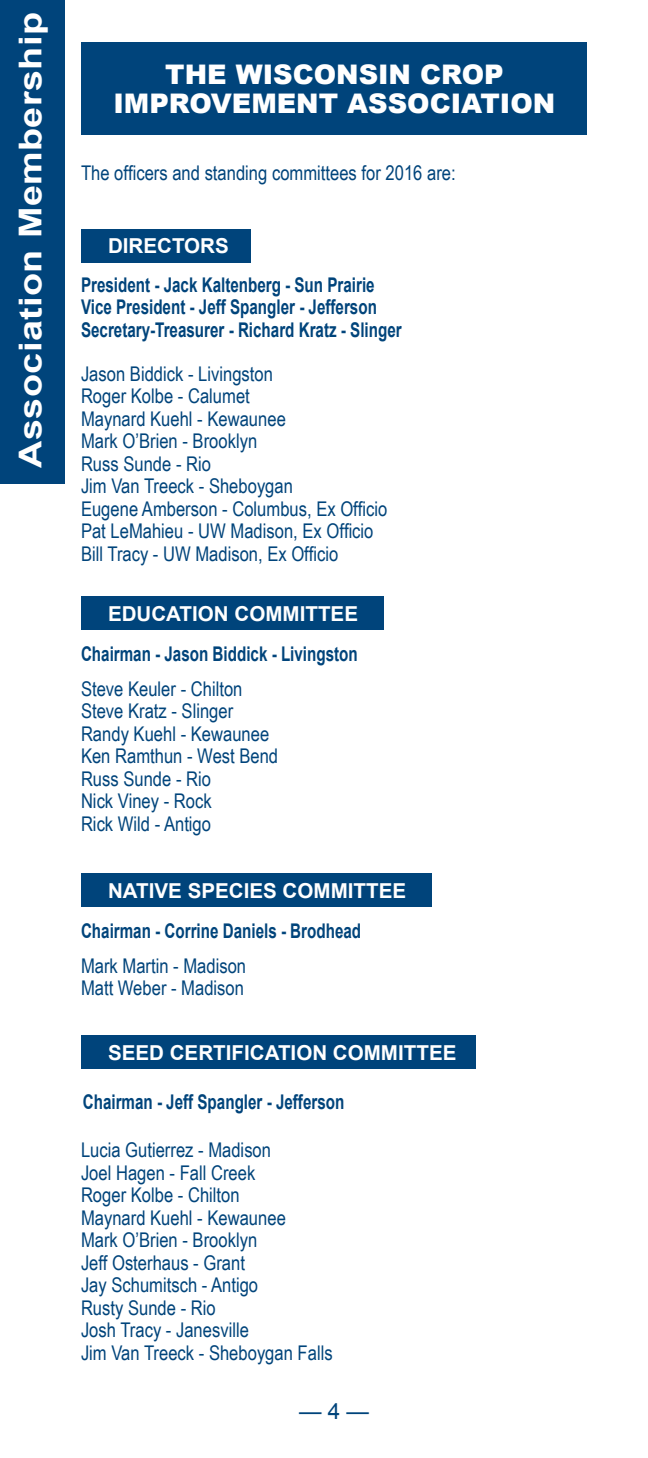
<style>
.page{position:relative;width:648px;height:1458px;background:#fff}
.page>*{position:absolute;margin:0;border:0;box-sizing:border-box;transform-origin:0 0}
.t1{font:700 31.5px "Arial";letter-spacing:.01em;color:#fff;scale:1.2 1}
.t2{font:900 27px/29.2px "Arial";color:#fff;text-align:center}
.t3{font:22.5px "Arial";color:#00447b}
.t4{font:700 20.47px "Arial";color:#fff}
.t5{font:20.25px/22.5px "Arial Narrow";color:#00447b}
.t6{font:700 20.25px/22.5px "Arial";color:#00447b;scale:.75 1}
</style>
<div class="page">
<div style="left:0;top:0;width:64px;height:483px;background:#00447b"></div>
<div style="left:82px;top:43px;width:505px;height:92px;background:#00447b"></div>
<div style="left:81px;top:229px;width:169px;height:33px;background:#00447b"></div>
<div style="left:81px;top:597px;width:303px;height:33px;background:#00447b"></div>
<div style="left:81px;top:874px;width:351px;height:33px;background:#00447b"></div>
<div style="left:81px;top:1036px;width:395px;height:33px;background:#00447b"></div>
<h1 class="t1" style="left:10px;top:468px;width:381px;rotate:-90deg">Association Membership</h1>
<h2 class="t2" style="left:113px;top:59px;width:443px">THE WISCONSIN CROP<br>IMPROVEMENT ASSOCIATION</h2>
<p class="t5" style="left:81px;top:161px;width:376px">The officers and standing committees for 2016 are:</p>
<p class="t4" style="left:108px;top:233px;width:122px">DIRECTORS</p>
<p class="t6" style="left:81px;top:274px;width:429px">President - Jack Kaltenberg - Sun Prairie<br>Vice President - Jeff Spangler - Jefferson<br>Secretary-Treasurer - Richard Kratz - Slinger</p>
<p class="t5" style="left:81px;top:361px;width:308px">Jason Biddick - Livingston<br>Roger Kolbe - Calumet<br>Maynard Kuehl - Kewaunee<br>Mark O’Brien - Brooklyn<br>Russ Sunde - Rio<br>Jim Van Treeck - Sheboygan<br>Eugene Amberson - Columbus, Ex Officio<br>Pat LeMahieu - UW Madison, Ex Officio<br>Bill Tracy - UW Madison, Ex Officio</p>
<p class="t4" style="left:108px;top:600px;width:252px">EDUCATION COMMITTEE</p>
<p class="t6" style="left:81px;top:643px;width:371px">Chairman - Jason Biddick - Livingston</p>
<p class="t5" style="left:81px;top:677px;width:199px">Steve Keuler - Chilton<br>Steve Kratz - Slinger<br>Randy Kuehl - Kewaunee<br>Ken Ramthun - West Bend<br>Russ Sunde - Rio<br>Nick Viney - Rock<br>Rick Wild - Antigo</p>
<p class="t4" style="left:108px;top:877px;width:300px">NATIVE SPECIES COMMITTEE</p>
<p class="t6" style="left:81px;top:920px;width:375px">Chairman - Corrine Daniels - Brodhead</p>
<p class="t5" style="left:81px;top:953px;width:167px">Mark Martin - Madison<br>Matt Weber - Madison</p>
<p class="t4" style="left:108px;top:1039px;width:350px">SEED CERTIFICATION COMMITTEE</p>
<p class="t6" style="left:83px;top:1091px;width:350px">Chairman - Jeff Spangler - Jefferson</p>
<p class="t5" style="left:81px;top:1138px;width:253px">Lucia Gutierrez - Madison<br>Joel Hagen - Fall Creek<br>Roger Kolbe - Chilton<br>Maynard Kuehl - Kewaunee<br>Mark O’Brien - Brooklyn<br>Jeff Osterhaus - Grant<br>Jay Schumitsch - Antigo<br>Rusty Sunde - Rio<br>Josh Tracy - Janesville<br>Jim Van Treeck - Sheboygan Falls</p>
<p class="t3" style="left:299px;top:1396px;width:72px">— 4 —</p>
</div>
